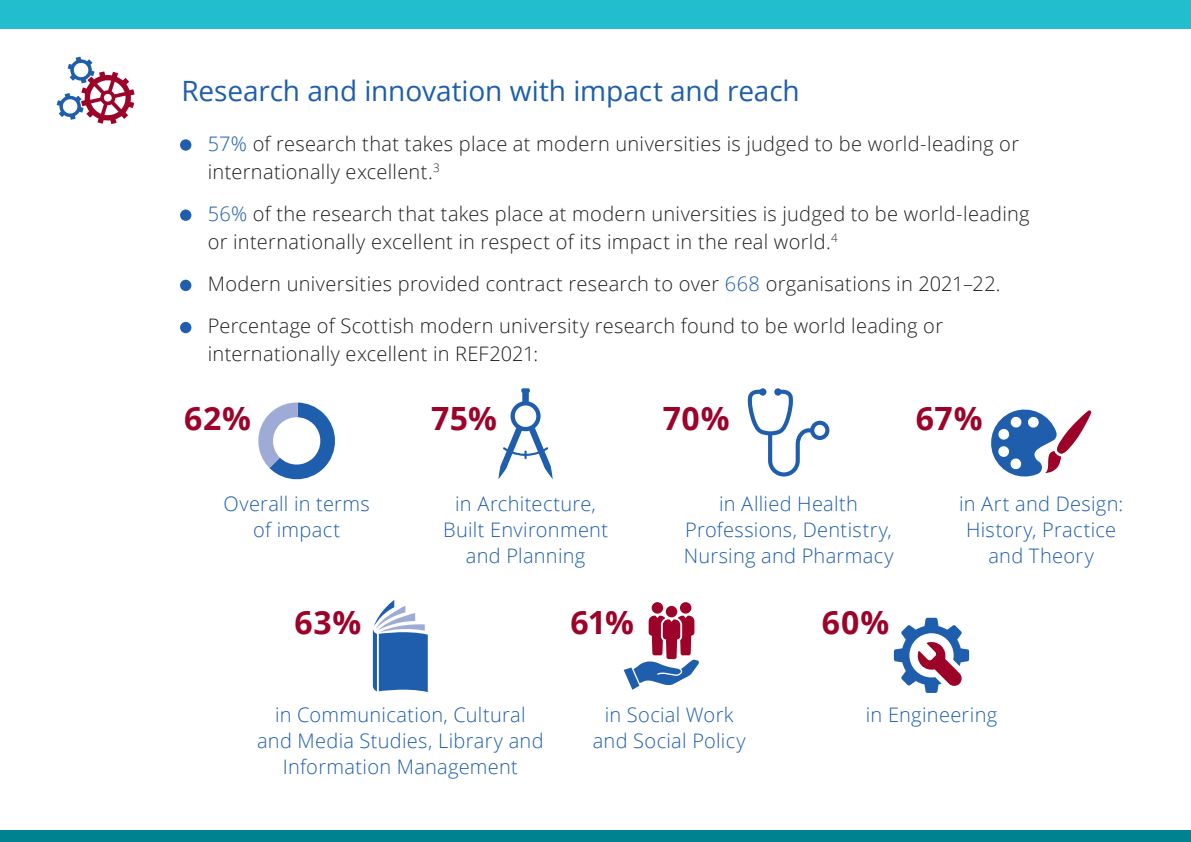
<style>
.page{position:relative;width:1191px;height:842px;background:#fff}
.page>*{position:absolute;margin:0;border:0;box-sizing:border-box;transform-origin:0 0}
.t1{font:700 32px "Open Sans";letter-spacing:.015em;color:#9d0229}
.t2{font:28px "Open Sans";letter-spacing:-.005em;color:#1e5eac}
.t3{font:300 20px/28px "Open Sans";letter-spacing:.015em;color:#231f20}
.t4{font:300 20px/26px "Open Sans";letter-spacing:.015em;color:#1e5eac;text-align:center}
.s1{color:#1e5eac}
</style>
<div class="page">
<div style="left:0;top:0;width:1191px;height:28px;background:#23bece"></div>
<div style="left:0;top:831px;width:1191px;height:11px;background:#00828f"></div>
<svg style="left:57px;top:57px;width:77px;height:67px"></svg>
<div style="left:180px;top:139px;width:11px;height:12px;background:#1e5eac;border-radius:50%"></div>
<div style="left:180px;top:210px;width:11px;height:11px;background:#1e5eac;border-radius:50%"></div>
<div style="left:180px;top:280px;width:11px;height:11px;background:#1e5eac;border-radius:50%"></div>
<div style="left:180px;top:322px;width:11px;height:11px;background:#1e5eac;border-radius:50%"></div>
<svg style="left:258px;top:402px;width:77px;height:78px"></svg>
<svg style="left:498px;top:388px;width:55px;height:91px"></svg>
<svg style="left:747px;top:388px;width:82px;height:88px"></svg>
<svg style="left:991px;top:409px;width:100px;height:68px"></svg>
<svg style="left:373px;top:600px;width:55px;height:92px"></svg>
<div style="left:680px;top:602px;width:11px;height:12px;background:#9d0229;border-radius:50%"></div>
<div style="left:651px;top:602px;width:12px;height:12px;background:#9d0229;border-radius:50%"></div>
<div style="left:666px;top:606px;width:11px;height:11px;background:#9d0229;border-radius:50%"></div>
<svg style="left:623px;top:616px;width:76px;height:74px"></svg>
<svg style="left:894px;top:618px;width:75px;height:75px"></svg>
<h2 class="t2" style="left:181px;top:71px;width:620px">Research and innovation with impact and reach</h2>
<p class="t3" style="left:208px;top:131px;width:813px"><span class="s1">57%</span> of research that takes place at modern universities is judged to be world-leading or internationally excellent.<sup>3</sup></p>
<p class="t3" style="left:208px;top:202px;width:823px"><span class="s1">56%</span> of the research that takes place at modern universities is judged to be world-leading or internationally excellent in respect of its impact in the real world.<sup>4</sup></p>
<p class="t3" style="left:208px;top:265px;width:794px;line-height:42.2px">Modern universities provided contract research to over <span class="s1">668</span> organisations in 2021–22.<br>Percentage of Scottish modern university research found to be world leading or</p>
<p class="t3" style="left:208px;top:342px;width:332px">internationally excellent in REF2021:</p>
<h1 class="t1" style="left:431px;top:400px;width:67px">75%</h1>
<h1 class="t1" style="left:662px;top:400px;width:68px">70%</h1>
<h1 class="t1" style="left:184px;top:400px;width:68px">62%</h1>
<h1 class="t1" style="left:916px;top:400px;width:68px">67%</h1>
<p class="t4" style="left:223px;top:493px;width:148px">Overall in terms of impact</p>
<h1 class="t1" style="left:294px;top:604px;width:68px">63%</h1>
<p class="t4" style="left:443px;top:493px;width:167px">in Architecture,<br>Built Environment and Planning</p>
<h1 class="t1" style="left:570px;top:604px;width:65px">61%</h1>
<p class="t4" style="left:683px;top:493px;width:211px">in Allied Health<br>Professions, Dentistry,<br>Nursing and Pharmacy</p>
<h1 class="t1" style="left:822px;top:604px;width:69px">60%</h1>
<p class="t4" style="left:959px;top:493px;width:166px">in Art and Design:<br>History, Practice and Theory</p>
<p class="t4" style="left:257px;top:704px;width:288px">in Communication, Cultural and Media Studies, Library and<br>Information Management</p>
<p class="t4" style="left:592px;top:704px;width:154px">in Social Work and Social Policy</p>
<p class="t4" style="left:866px;top:704px;width:133px">in Engineering</p>
</div>
